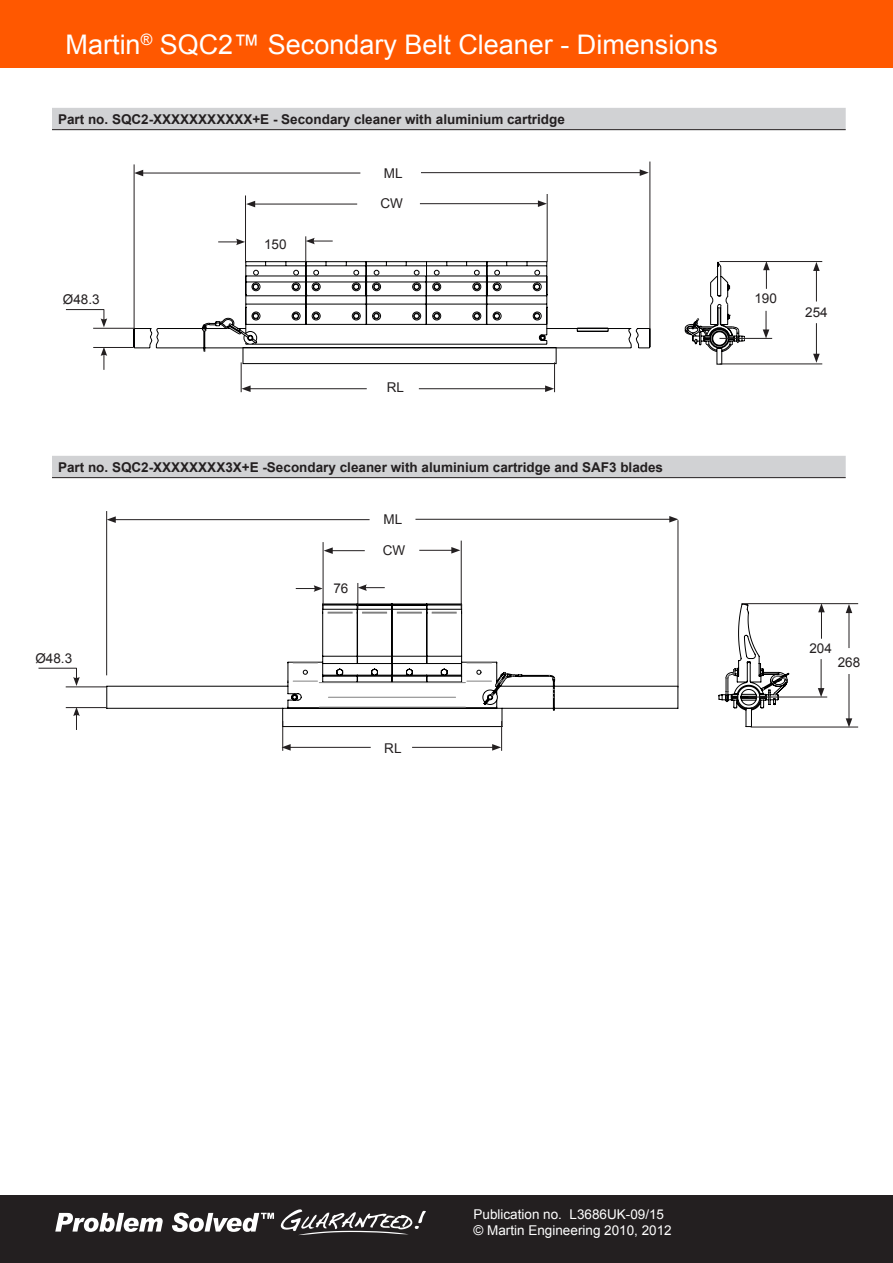
<style>
.page{position:relative;width:893px;height:1263px;background:#fff}
.page>*{position:absolute;margin:0;border:0;box-sizing:border-box;transform-origin:0 0}
.t1{font:27px "Arial";color:#fff}
.t2{font:700 13.5px "Arial";color:#231f20}
.t3{font:13.5px/16.2px "Arial";color:#fff}
.t4{font:13.5px "Arial";color:#231f20}
</style>
<div class="page">
<div style="left:0;top:1195px;width:893px;height:68px;background:#231f20"></div>
<svg style="left:55px;top:1213px;width:108px;height:19px"></svg>
<svg style="left:172px;top:1212px;width:102px;height:20px"></svg>
<svg style="left:281px;top:1209px;width:145px;height:26px"></svg>
<div style="left:0;top:0;width:893px;height:67px;background:#ff5800"></div>
<svg style="left:52px;top:108px;width:794px;height:369px"></svg>
<hr style="left:52px;top:129px;width:794px;height:1px;background:#231f20">
<hr style="left:52px;top:477px;width:794px;height:1px;background:#231f20">
<svg style="left:134px;top:262px;width:611px;height:89px"></svg>
<svg style="left:204px;top:270px;width:535px;height:94px"></svg>
<hr style="left:245px;top:195px;width:1px;height:68px;background:#231f20">
<hr style="left:547px;top:194px;width:1px;height:68px;background:#231f20">
<hr style="left:134px;top:164px;width:1px;height:165px;background:#231f20">
<hr style="left:650px;top:162px;width:1px;height:167px;background:#231f20">
<hr style="left:719px;top:338px;width:53px;height:1px;background:#231f20">
<hr style="left:720px;top:261px;width:102px;height:1px;background:#231f20">
<hr style="left:720px;top:364px;width:102px;height:1px;background:#231f20">
<hr style="left:253px;top:204px;width:104px;height:1px;background:#231f20">
<svg style="left:246px;top:201px;width:9px;height:6px"></svg>
<hr style="left:420px;top:203px;width:120px;height:1px;background:#231f20">
<svg style="left:538px;top:200px;width:9px;height:7px"></svg>
<hr style="left:141px;top:173px;width:219px;height:1px;background:#231f20">
<svg style="left:134px;top:170px;width:9px;height:6px"></svg>
<hr style="left:421px;top:172px;width:221px;height:1px;background:#231f20">
<svg style="left:640px;top:169px;width:9px;height:7px"></svg>
<svg style="left:763px;top:311px;width:6px;height:27px"></svg>
<svg style="left:763px;top:262px;width:7px;height:27px"></svg>
<hr style="left:816px;top:323px;width:1px;height:33px;background:#231f20">
<svg style="left:813px;top:354px;width:7px;height:9px"></svg>
<hr style="left:816px;top:269px;width:1px;height:32px;background:#231f20">
<svg style="left:813px;top:262px;width:7px;height:9px"></svg>
<hr style="left:93px;top:328px;width:41px;height:1px;background:#231f20">
<hr style="left:93px;top:347px;width:41px;height:1px;background:#231f20">
<svg style="left:101px;top:348px;width:6px;height:22px"></svg>
<svg style="left:101px;top:309px;width:6px;height:18px"></svg>
<hr style="left:66px;top:309px;width:38px;height:1px;background:#231f20">
<svg style="left:218px;top:239px;width:27px;height:6px"></svg>
<svg style="left:305px;top:236px;width:28px;height:26px"></svg>
<hr style="left:241px;top:362px;width:1px;height:30px;background:#231f20">
<hr style="left:554px;top:362px;width:1px;height:30px;background:#231f20">
<hr style="left:248px;top:388px;width:119px;height:1px;background:#231f20">
<svg style="left:242px;top:385px;width:9px;height:7px"></svg>
<hr style="left:419px;top:388px;width:128px;height:1px;background:#231f20">
<svg style="left:545px;top:385px;width:9px;height:7px"></svg>
<svg style="left:107px;top:604px;width:571px;height:123px"></svg>
<svg style="left:719px;top:604px;width:70px;height:123px"></svg>
<hr style="left:323px;top:542px;width:1px;height:68px;background:#231f20">
<hr style="left:461px;top:541px;width:1px;height:68px;background:#231f20">
<hr style="left:106px;top:511px;width:1px;height:164px;background:#231f20">
<hr style="left:678px;top:520px;width:1px;height:167px;background:#231f20">
<hr style="left:748px;top:697px;width:79px;height:1px;background:#231f20">
<hr style="left:742px;top:603px;width:116px;height:1px;background:#231f20">
<hr style="left:751px;top:727px;width:107px;height:1px;background:#231f20">
<hr style="left:330px;top:550px;width:35px;height:1px;background:#231f20">
<svg style="left:324px;top:547px;width:9px;height:7px"></svg>
<hr style="left:419px;top:550px;width:35px;height:1px;background:#231f20">
<svg style="left:451px;top:547px;width:9px;height:7px"></svg>
<hr style="left:113px;top:519px;width:257px;height:1px;background:#231f20">
<svg style="left:107px;top:516px;width:9px;height:7px"></svg>
<hr style="left:415px;top:519px;width:257px;height:1px;background:#231f20">
<svg style="left:669px;top:516px;width:9px;height:7px"></svg>
<hr style="left:821px;top:659px;width:1px;height:31px;background:#231f20">
<svg style="left:818px;top:688px;width:6px;height:9px"></svg>
<svg style="left:818px;top:603px;width:7px;height:36px"></svg>
<hr style="left:849px;top:674px;width:1px;height:47px;background:#231f20">
<svg style="left:846px;top:718px;width:6px;height:9px"></svg>
<hr style="left:849px;top:611px;width:1px;height:37px;background:#231f20">
<svg style="left:846px;top:604px;width:6px;height:9px"></svg>
<hr style="left:66px;top:687px;width:41px;height:1px;background:#231f20">
<hr style="left:66px;top:707px;width:40px;height:1px;background:#231f20">
<svg style="left:73px;top:707px;width:7px;height:23px"></svg>
<svg style="left:73px;top:669px;width:7px;height:17px"></svg>
<hr style="left:39px;top:668px;width:38px;height:1px;background:#231f20">
<svg style="left:293px;top:583px;width:262px;height:124px"></svg>
<hr style="left:282px;top:721px;width:1px;height:30px;background:#231f20">
<hr style="left:501px;top:721px;width:1px;height:30px;background:#231f20">
<hr style="left:288px;top:747px;width:83px;height:1px;background:#231f20">
<svg style="left:282px;top:744px;width:9px;height:7px"></svg>
<hr style="left:412px;top:747px;width:83px;height:1px;background:#231f20">
<svg style="left:492px;top:744px;width:9px;height:7px"></svg>
<h1 class="t1" style="left:66px;top:27px;width:654px">Martin<sup>®</sup> SQC2™ Secondary Belt Cleaner - Dimensions</h1>
<p class="t2" style="left:58px;top:110px;width:508px">Part no. SQC2-XXXXXXXXXXX+E - Secondary cleaner with aluminium cartridge</p>
<p class="t4" style="left:63px;top:290px;width:38px">Ø48.3</p>
<p class="t4" style="left:264px;top:235px;width:24px">150</p>
<p class="t4" style="left:384px;top:164px;width:20px">ML</p>
<p class="t4" style="left:380px;top:195px;width:24px">CW</p>
<p class="t4" style="left:387px;top:379px;width:19px">RL</p>
<p class="t2" style="left:58px;top:458px;width:607px">Part no. SQC2-XXXXXXXX3X+E -Secondary cleaner with aluminium cartridge and SAF3 blades</p>
<p class="t4" style="left:35px;top:649px;width:38px">Ø48.3</p>
<p class="t4" style="left:333px;top:579px;width:17px">76</p>
<p class="t4" style="left:383px;top:511px;width:20px">ML</p>
<p class="t4" style="left:383px;top:541px;width:24px">CW</p>
<p class="t4" style="left:384px;top:739px;width:19px">RL</p>
<p class="t4" style="left:754px;top:290px;width:24px">190</p>
<p class="t4" style="left:805px;top:303px;width:24px">254</p>
<p class="t4" style="left:809px;top:639px;width:24px">204</p>
<p class="t4" style="left:838px;top:653px;width:24px">268</p>
<p class="t3" style="left:473px;top:1206px;width:200px">Publication no. L3686UK-09/15 © Martin Engineering 2010, 2012</p>
</div>
